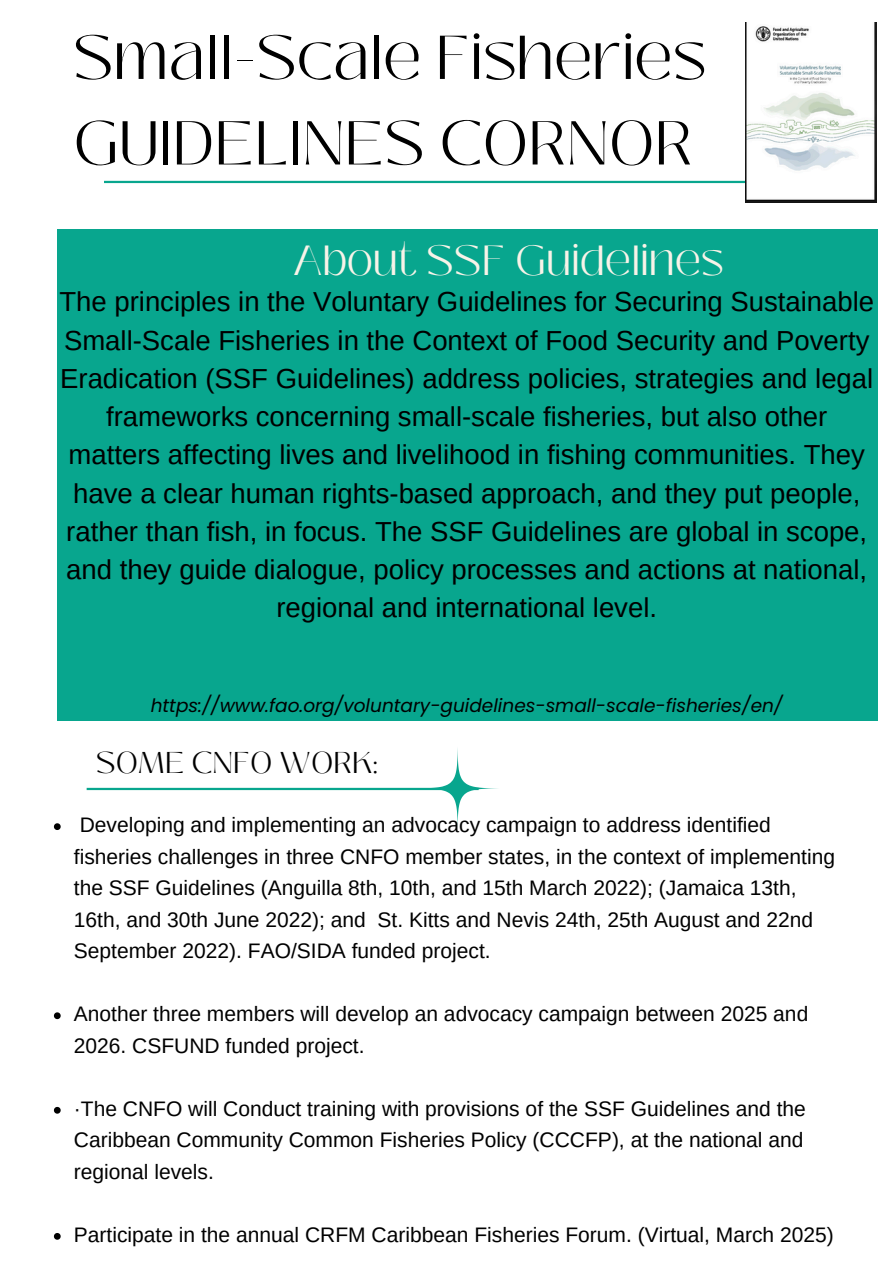
<style>
.page{position:relative;width:894px;height:1264px;background:#fff}
.page>*{position:absolute;margin:0;border:0;box-sizing:border-box;transform-origin:0 0}
.t1{font:300 61.65px/85.5px "Black Mango";color:#000}
.t2{font:300 42px "Black Mango";color:#f8f3e8}
.t3{font:300 30px "Black Mango";color:#000}
.t4{font:27.45px/38.2px "Arimo";color:#000;text-align:center}
.t5{font:21px/31.5px "Arimo";color:#000}
.t6{font:italic 18.45px "Poppins";color:#000}
</style>
<div class="page">
<div style="left:57px;top:230px;width:820px;height:491px;background:#08a68e"></div>
<hr style="left:87px;top:787px;width:391px;height:3px;background:#08a68e">
<svg style="left:415px;top:748px;width:83px;height:81px"></svg>
<hr style="left:104px;top:181px;width:713px;height:2px;background:#08a68e">
<img style="left:745px;top:22px;width:131px;height:180px">
<svg style="left:54px;top:823px;width:7px;height:7px"></svg>
<svg style="left:54px;top:1012px;width:7px;height:7px"></svg>
<svg style="left:54px;top:1106px;width:7px;height:7px"></svg>
<svg style="left:54px;top:1233px;width:7px;height:6px"></svg>
<p class="t1" style="left:73px;top:15px;width:634px">Small-Scale Fisheries<br>GUIDELINES CORNOR</p>
<h4 class="t2" style="left:293px;top:229px;width:432px">About SSF Guidelines</h4>
<h1 class="t4" style="left:59px;top:282px;width:816px">The principles in the Voluntary Guidelines for Securing Sustainable Small-Scale Fisheries in the Context of Food Security and Poverty Eradication (SSF Guidelines) address policies, strategies and legal frameworks concerning small-scale fisheries, but also other matters affecting lives and livelihood in fishing communities. They have a clear human rights-based approach, and they put people, rather than fish, in focus. The SSF Guidelines are global in scope, and they guide dialogue, policy processes and actions at national, regional and international level.</h1>
<p class="t6" style="left:151px;top:692px;width:633px">https://www.fao.org/voluntary-guidelines-small-scale-fisheries/en/</p>
<h2 class="t3" style="left:96px;top:740px;width:283px">SOME CNFO WORK:</h2>
<p class="t5" style="left:74px;top:809px;width:762px">Developing and implementing an advocacy campaign to address identified fisheries challenges in three CNFO member states, in the context of implementing the SSF Guidelines (Anguilla 8th, 10th, and 15th March 2022); (Jamaica 13th, 16th, and 30th June 2022); and St. Kitts and Nevis 24th, 25th August and 22nd September 2022). FAO/SIDA funded project.</p>
<p class="t5" style="left:74px;top:998px;width:735px">Another three members will develop an advocacy campaign between 2025 and<br>2026. CSFUND funded project.</p>
<p class="t5" style="left:74px;top:1092px;width:733px;text-align:justify">·The CNFO will Conduct training with provisions of the SSF Guidelines and the Caribbean Community Common Fisheries Policy (CCCFP), at the national and regional levels.</p>
<p class="t5" style="left:74px;top:1218px;width:761px">Participate in the annual CRFM Caribbean Fisheries Forum. (Virtual, March 2025)</p>
</div>
